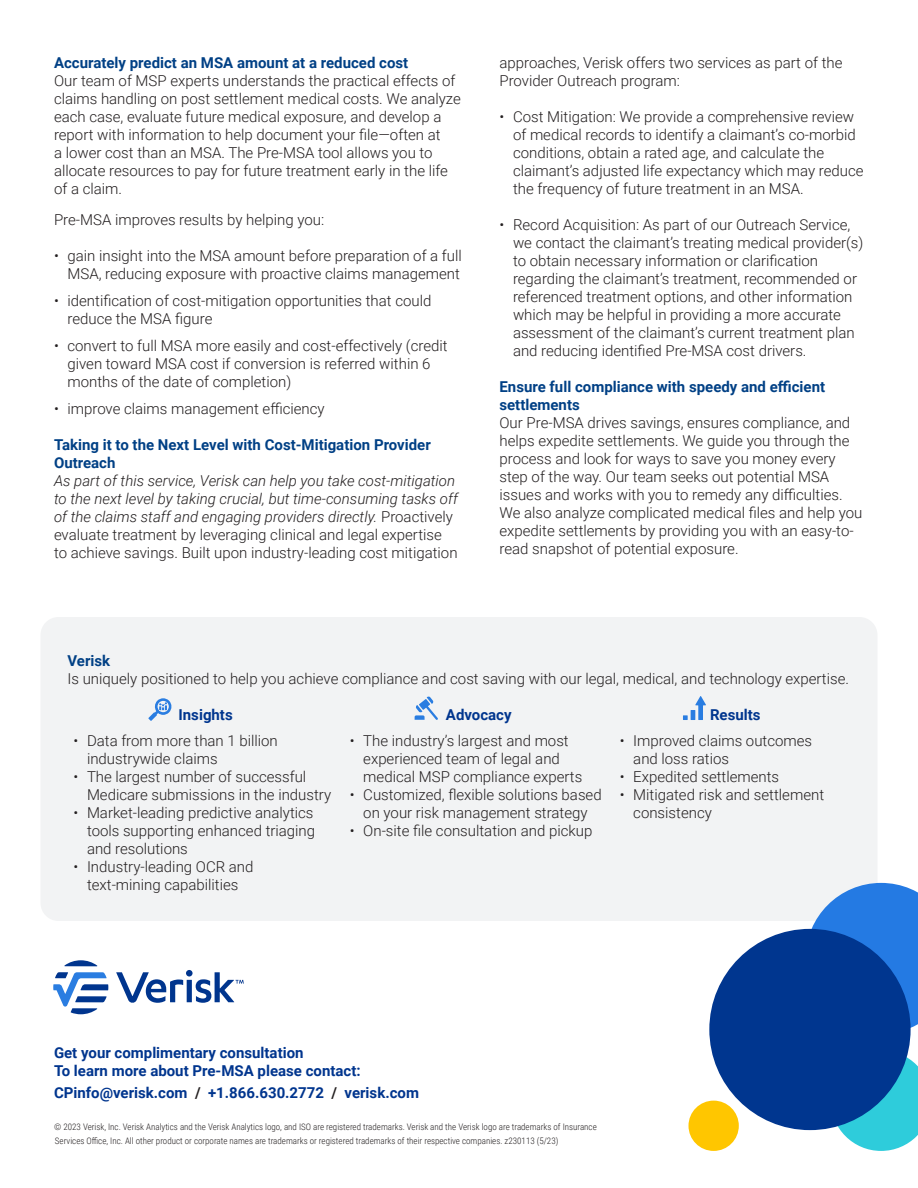
<style>
.page{position:relative;width:918px;height:1188px;background:#fff}
.page>*{position:absolute;margin:0;border:0;box-sizing:border-box;transform-origin:0 0}
.z__body_copy_10__12{font:300 15px/18px "Roboto";color:#231f20}
.z__body_copy_10__12-2{font:italic 300 15px/18px "Roboto";color:#231f20}
.subhead_10_12{font:700 15px/18px "Roboto";color:#014085}
.z__subhead_10__12{font:700 15px/18px "Roboto";color:#00358e}
.body_copy_10_12{font:700 15px "Roboto";color:#00358e}
.z__body_copy_10__12-3{font:700 15px "Roboto";color:#00358e}
.legal_copy_6_9{font:300 9px/13.5px "Roboto Condensed";color:#231f20}
.s1{font-style:normal}
.s2{color:#231f20}
</style>
<div class="page">
<div style="left:40px;top:617px;width:838px;height:304px;background:#f2f3f4;border-radius:18px"></div>
<svg style="left:806px;top:883px;width:112px;height:145px"></svg>
<svg style="left:832px;top:1057px;width:86px;height:94px;background:#4ed3e0"></svg>
<div style="left:709px;top:929px;width:202px;height:201px;background:#00368f;border-radius:50%"></div>
<div style="left:688px;top:1101px;width:51px;height:50px;background:#ffc600;border-radius:50%"></div>
<svg style="left:53px;top:960px;width:191px;height:54px"></svg>
<svg style="left:415px;top:696px;width:23px;height:24px"></svg>
<svg style="left:683px;top:696px;width:23px;height:24px"></svg>
<svg style="left:148px;top:698px;width:24px;height:23px"></svg>
<p class="subhead_10_12" style="left:54px;top:53px;width:356px">Accurately predict an MSA amount at a reduced cost</p>
<p class="z__body_copy_10__12" style="left:54px;top:71px;width:408px">Our team of MSP experts understands the practical effects of claims handling on post settlement medical costs. We analyze each case, evaluate future medical exposure, and develop a report with information to help document your file—often at<br>a lower cost than an MSA. The Pre-MSA tool allows you to allocate resources to pay for future treatment early in the life of a claim.</p>
<p class="z__body_copy_10__12" style="left:54px;top:210px;width:272px">Pre-MSA improves results by helping you:</p>
<p class="z__body_copy_10__12" style="left:54px;top:246px;width:409px;text-align:right">• gain insight into the MSA amount before preparation of a full<br>MSA, reducing exposure with proactive claims management</p>
<p class="z__body_copy_10__12" style="left:68px;top:291px;width:365px;text-indent:-14px">• identification of cost-mitigation opportunities that could reduce the MSA figure</p>
<p class="z__body_copy_10__12" style="left:68px;top:336px;width:382px;text-indent:-14px">• convert to full MSA more easily and cost-effectively (credit given toward MSA cost if conversion is referred within 6 months of the date of completion)</p>
<p class="z__body_copy_10__12" style="left:54px;top:399px;width:272px">• improve claims management efficiency</p>
<p class="subhead_10_12" style="left:54px;top:435px;width:378px">Taking it to the Next Level with Cost-Mitigation Provider<br>Outreach</p>
<p class="z__body_copy_10__12-2" style="left:54px;top:471px;width:405px">As part of this service, Verisk can help you take cost-mitigation to the next level by taking crucial, but time-consuming tasks off of the claims staff and engaging providers directly. <span class="s1">Proactively evaluate treatment by leveraging clinical and legal expertise to achieve savings. Built upon industry-leading cost mitigation</span></p>
<p class="z__body_copy_10__12" style="left:500px;top:53px;width:344px">approaches, Verisk offers two services as part of the<br>Provider Outreach program:</p>
<p class="z__body_copy_10__12" style="left:513px;top:107px;width:352px;text-indent:-14px">• Cost Mitigation: We provide a comprehensive review of medical records to identify a claimant’s co-morbid conditions, obtain a rated age, and calculate the claimant’s adjusted life expectancy which may reduce the frequency of future treatment in an MSA.</p>
<p class="z__body_copy_10__12" style="left:513px;top:215px;width:352px;text-indent:-14px">• Record Acquisition: As part of our Outreach Service, we contact the claimant’s treating medical provider(s) to obtain necessary information or clarification regarding the claimant’s treatment, recommended or referenced treatment options, and other information which may be helpful in providing a more accurate assessment of the claimant’s current treatment plan and reducing identified Pre-MSA cost drivers.</p>
<p class="subhead_10_12" style="left:500px;top:377px;width:327px">Ensure full compliance with speedy and efficient settlements</p>
<p class="z__body_copy_10__12" style="left:500px;top:413px;width:364px">Our Pre-MSA drives savings, ensures compliance, and helps expedite settlements. We guide you through the process and look for ways to save you money every step of the way. Our team seeks out potential MSA issues and works with you to remedy any difficulties.<br>We also analyze complicated medical files and help you expedite settlements by providing you with an easy-to&shy;read snapshot of potential exposure.</p>
<p class="subhead_10_12" style="left:68px;top:651px;width:44px">Verisk</p>
<p class="z__body_copy_10__12" style="left:68px;top:669px;width:783px">Is uniquely positioned to help you achieve compliance and cost saving with our legal, medical, and technology expertise.</p>
<p class="z__body_copy_10__12-3" style="left:179px;top:704px;width:56px">Insights</p>
<p class="z__body_copy_10__12-3" style="left:446px;top:704px;width:67px">Advocacy</p>
<p class="z__body_copy_10__12-3" style="left:710px;top:704px;width:52px">Results</p>
<p class="z__body_copy_10__12" style="left:87px;top:731px;width:192px;text-indent:-14px">• Data from more than 1 billion industrywide claims</p>
<p class="z__body_copy_10__12" style="left:87px;top:767px;width:246px;text-indent:-14px">• The largest number of successful<br>Medicare submissions in the industry</p>
<p class="z__body_copy_10__12" style="left:87px;top:803px;width:230px;text-align:justify;text-indent:-14px">• Market-leading predictive analytics tools supporting enhanced triaging and resolutions</p>
<p class="z__body_copy_10__12" style="left:74px;top:857px;width:182px;text-align:center">• Industry-leading OCR and text-mining capabilities</p>
<p class="z__body_copy_10__12" style="left:363px;top:731px;width:221px;text-indent:-14px">• The industry’s largest and most experienced team of legal and medical MSP compliance experts</p>
<p class="z__body_copy_10__12" style="left:350px;top:785px;width:253px;text-align:center">• Customized, flexible solutions based on your risk management strategy</p>
<p class="z__body_copy_10__12" style="left:350px;top:821px;width:244px">• On-site file consultation and pickup</p>
<p class="z__body_copy_10__12" style="left:633px;top:731px;width:180px;text-indent:-14px">• Improved claims outcomes and loss ratios</p>
<p class="z__body_copy_10__12" style="left:620px;top:767px;width:161px">• Expedited settlements</p>
<p class="z__body_copy_10__12" style="left:633px;top:785px;width:192px;text-indent:-14px">• Mitigated risk and settlement consistency</p>
<p class="z__subhead_10__12" style="left:54px;top:1043px;width:308px">Get your complimentary consultation<br>To learn more about Pre-MSA please contact:</p>
<p class="body_copy_10_12" style="left:54px;top:1082px;width:366px">CPinfo@verisk.com <span class="s2">/</span> +1.866.630.2772 <span class="s2">/</span> verisk.com</p>
<p class="legal_copy_6_9" style="left:54px;top:1120px;width:544px">© 2023 Verisk, Inc. Verisk Analytics and the Verisk Analytics logo, and ISO are registered trademarks. Verisk and the Verisk logo are trademarks of Insurance<br>Services Office, Inc. All other product or corporate names are trademarks or registered trademarks of their respective companies. z230113 (5/23)</p>
</div>
